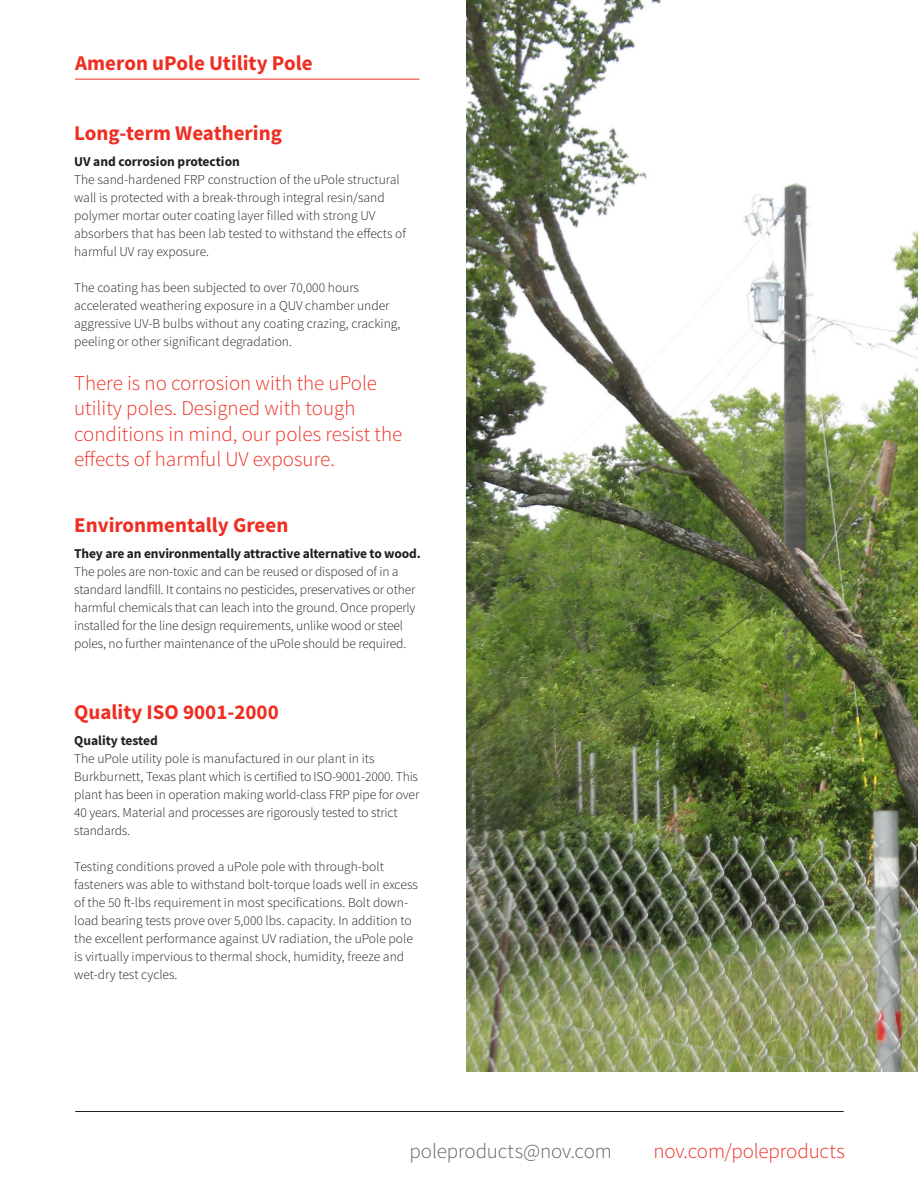
<style>
.page{position:relative;width:918px;height:1188px;background:#fff}
.page>*{position:absolute;margin:0;border:0;box-sizing:border-box;transform-origin:0 0}
.t1{font:300 21px/25.5px "Source Sans Pro";color:#ee2e22}
.Heder_product_name{font:700 21px "Source Sans Pro";color:#ee2e22}
.t2{font:300 21px "Source Sans Pro";letter-spacing:-.01em;color:#5f6369}
.t3{font:300 13.5px/18px "Source Sans Pro";color:#231f20}
.t4{font:700 13.5px "Source Sans Pro";letter-spacing:-.01em;color:#231f20}
</style>
<div class="page">
<img style="left:466px;top:0;width:452px;height:1071px">
<hr style="left:75px;top:79px;width:344px;height:1px;background:#ee2e22">
<hr style="left:75px;top:1111px;width:769px;height:1px;background:#231f20">
<p class="Heder_product_name" style="left:75px;top:49px;width:239px">Ameron uPole Utility Pole</p>
<p class="Heder_product_name" style="left:74px;top:119px;width:209px">Long-term Weathering</p>
<p class="t4" style="left:74px;top:152px;width:167px">UV and corrosion protection</p>
<p class="t3" style="left:74px;top:171px;width:333px">The sand-hardened FRP construction of the uPole structural wall is protected with a break-through integral resin/sand polymer mortar outer coating layer filled with strong UV absorbers that has been lab tested to withstand the effects of harmful UV ray exposure.</p>
<p class="t3" style="left:74px;top:279px;width:328px">The coating has been subjected to over 70,000 hours accelerated weathering exposure in a QUV chamber under aggressive UV-B bulbs without any coating crazing, cracking, peeling or other significant degradation.</p>
<p class="t1" style="left:74px;top:370px;width:330px">There is no corrosion with the uPole utility poles. Designed with tough conditions in mind, our poles resist the effects of harmful UV exposure.</p>
<p class="Heder_product_name" style="left:74px;top:511px;width:216px">Environmentally Green</p>
<p class="t4" style="left:74px;top:545px;width:348px">They are an environmentally attractive alternative to wood.</p>
<p class="t3" style="left:74px;top:563px;width:343px">The poles are non-toxic and can be reused or disposed of in a standard landfill. It contains no pesticides, preservatives or other harmful chemicals that can leach into the ground. Once properly installed for the line design requirements, unlike wood or steel</p>
<p class="t3" style="left:74px;top:635px;width:334px">poles, no further maintenance of the uPole should be required.</p>
<p class="Heder_product_name" style="left:74px;top:698px;width:206px">Quality ISO 9001-2000</p>
<p class="t4" style="left:74px;top:732px;width:85px">Quality tested</p>
<p class="t3" style="left:74px;top:750px;width:347px">The uPole utility pole is manufactured in our plant in its Burkburnett, Texas plant which is certified to ISO-9001-2000. This plant has been in operation making world-class FRP pipe for over 40 years. Material and processes are rigorously tested to strict standards.</p>
<p class="t3" style="left:74px;top:858px;width:345px">Testing conditions proved a uPole pole with through-bolt fasteners was able to withstand bolt-torque loads well in excess of the 50 ft-lbs requirement in most specifications. Bolt down&shy;load bearing tests prove over 5,000 lbs. capacity. In addition to the excellent performance against UV radiation, the uPole pole is virtually impervious to thermal shock, humidity, freeze and wet-dry test cycles.</p>
<h1 class="t2" style="left:410px;top:1139px;width:204px">poleproducts@nov.com</h1>
<h1 class="t1" style="left:653px;top:1139px;width:193px">nov.com/poleproducts</h1>
</div>
